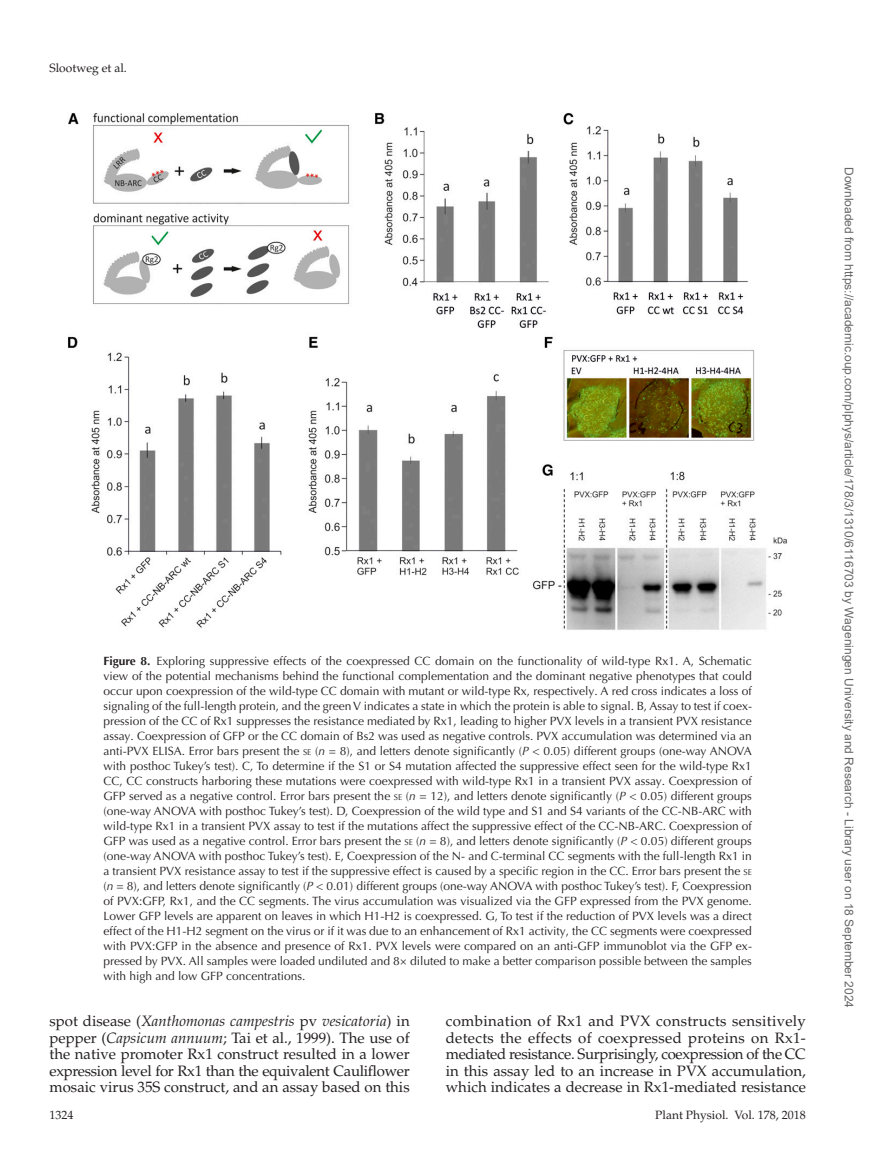
<style>
.page{position:relative;width:878px;height:1175px;background:#fff}
.page>*{position:absolute;margin:0;border:0;box-sizing:border-box;transform-origin:0 0}
.t1{font:15px/16.5px "Palatino LT Std";color:#231f20;text-align:justify}
.t2{font:12px/15px "Optima LT Pro";color:#231f20;text-align:justify}
.t3{font:12px "Arial";color:#666}
.t4{font:12px "Palatino LT Std";color:#231f20}
.s1{font-weight:700}
.s2{font-size:8.4px}
.s3{font-style:italic}
</style>
<div class="page">
<img style="left:68px;top:112px;width:719px;height:518px">
<p class="t4" style="left:50px;top:61px;width:79px">Slootweg et al.</p>
<p class="t2" style="left:103px;top:653px;width:650px"><span class="s1">Figure 8.</span> Exploring suppressive effects of the coexpressed CC domain on the functionality of wild-type Rx1. A, Schematic view of the potential mechanisms behind the functional complementation and the dominant negative phenotypes that could occur upon coexpression of the wild-type CC domain with mutant or wild-type Rx, respectively. A red cross indicates a loss of signaling of the full-length protein, and the green V indicates a state in which the protein is able to signal. B, Assay to test if coex&shy;pression of the CC of Rx1 suppresses the resistance mediated by Rx1, leading to higher PVX levels in a transient PVX resistance assay. Coexpression of GFP or the CC domain of Bs2 was used as negative controls. PVX accumulation was determined via an anti-PVX ELISA. Error bars present the <span class="s2">SE</span> (<span class="s3">n</span> = 8), and letters denote significantly (<span class="s3">P</span> &lt; 0.05) different groups (one-way ANOVA with posthoc Tukey’s test). C, To determine if the S1 or S4 mutation affected the suppressive effect seen for the wild-type Rx1<br>CC, CC constructs harboring these mutations were coexpressed with wild-type Rx1 in a transient PVX assay. Coexpression of GFP served as a negative control. Error bars present the <span class="s2">SE</span> (<span class="s3">n</span> = 12), and letters denote significantly (<span class="s3">P</span> &lt; 0.05) different groups (one-way ANOVA with posthoc Tukey’s test). D, Coexpression of the wild type and S1 and S4 variants of the CC-NB-ARC with wild-type Rx1 in a transient PVX assay to test if the mutations affect the suppressive effect of the CC-NB-ARC. Coexpression of GFP was used as a negative control. Error bars present the <span class="s2">SE</span> (<span class="s3">n</span> = 8), and letters denote significantly (<span class="s3">P</span> &lt; 0.05) different groups (one-way ANOVA with posthoc Tukey’s test). E, Coexpression of the N- and C-terminal CC segments with the full-length Rx1 in a transient PVX resistance assay to test if the suppressive effect is caused by a specific region in the CC. Error bars present the <span class="s2">SE </span>(<span class="s3">n</span> = 8), and letters denote significantly (<span class="s3">P</span> &lt; 0.01) different groups (one-way ANOVA with posthoc Tukey’s test). F, Coexpression of PVX:GFP, Rx1, and the CC segments. The virus accumulation was visualized via the GFP expressed from the PVX genome.<br>Lower GFP levels are apparent on leaves in which H1-H2 is coexpressed. G, To test if the reduction of PVX levels was a direct effect of the H1-H2 segment on the virus or if it was due to an enhancement of Rx1 activity, the CC segments were coexpressed with PVX:GFP in the absence and presence of Rx1. PVX levels were compared on an anti-GFP immunoblot via the GFP ex&shy;pressed by PVX. All samples were loaded undiluted and 8× diluted to make a better comparison possible between the samples with high and low GFP concentrations.</p>
<p class="t1" style="left:50px;top:1013px;width:362px">spot disease (<span class="s3">Xanthomonas campestris</span> pv <span class="s3">vesicatoria</span>) in pepper (<span class="s3">Capsicum annuum</span>; Tai et al., 1999). The use of the native promoter Rx1 construct resulted in a lower expression level for Rx1 than the equivalent Cauliflower mosaic virus 35S construct, and an assay based on this</p>
<p class="t1" style="left:446px;top:1013px;width:362px">combination of Rx1 and PVX constructs sensitively detects the effects of coexpressed proteins on Rx1- mediated resistance. Surprisingly, coexpression of the CC in this assay led to an increase in PVX accumulation, which indicates a decrease in Rx1-mediated resistance</p>
<p class="t4" style="left:50px;top:1108px;width:25px">1324</p>
<p class="t4" style="left:655px;top:1108px;width:152px">Plant Physiol. Vol. 178, 2018</p>
<p class="t3" style="left:853px;top:167px;width:842px;rotate:90deg">Downloaded from https://academic.oup.com/plphys/article/178/3/1310/6116703 by Wageningen University and Research - Library user on 18 September 2024</p>
</div>
